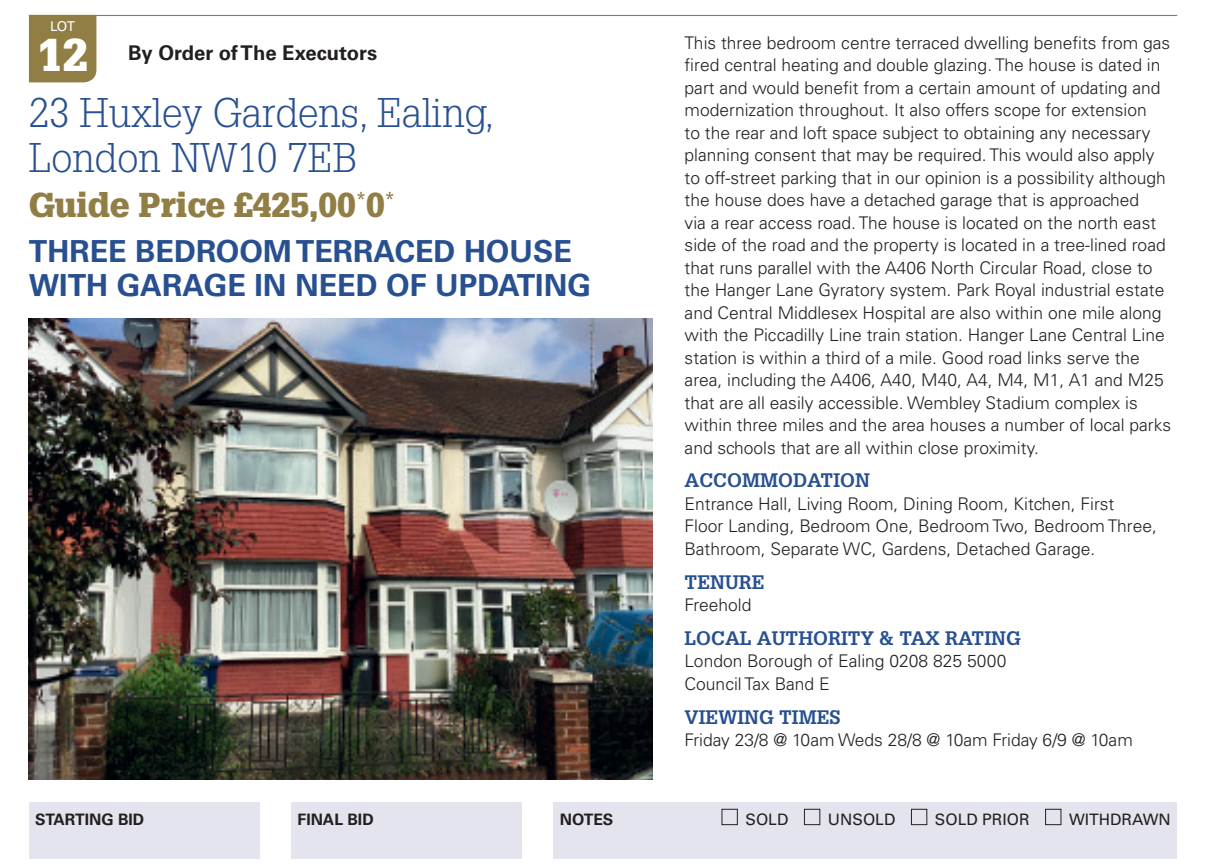
<style>
.page{position:relative;width:1208px;height:866px;background:#fff}
.page>*{position:absolute;margin:0;border:0;box-sizing:border-box;transform-origin:0 0}
.t1{font:900 45px "Glypha LT Std";color:#fff}
.t2{font:300 40.5px/45px "Glypha LT Std";color:#285091}
.t3{font:900 33.75px "Glypha LT Std";color:#917e45}
.t4{font:700 30.38px/33.8px "Univers LT Std";color:#285091}
.t5{font:700 20.25px "Univers LT Std";color:#231f20}
.t6{font:700 19.12px "Glypha LT Std";color:#285091}
.t7{font:300 17.55px/22.5px "Univers LT Std";color:#231f20}
.t8{font:15.75px "Univers LT Std";color:#231f20}
.t9{font:700 15.75px "Univers LT Std";color:#231f20}
.t10{font:13.5px "Univers LT Std";color:#fff}
</style>
<div class="page">
<hr style="left:29px;top:15px;width:1148px;height:1px;background:#917e45">
<div style="left:29px;top:802px;width:230px;height:57px;background:#e4e4ef"></div>
<div style="left:291px;top:802px;width:230px;height:57px;background:#e4e4ef"></div>
<div style="left:553px;top:802px;width:624px;height:57px;background:#e4e4ef"></div>
<div style="left:721px;top:809px;width:16px;height:16px;border:1px solid #231f20"></div>
<div style="left:804px;top:809px;width:16px;height:16px;border:1px solid #231f20"></div>
<div style="left:911px;top:809px;width:16px;height:16px;border:1px solid #231f20"></div>
<div style="left:1045px;top:809px;width:16px;height:16px;border:1px solid #231f20"></div>
<div style="left:29px;top:16px;width:67px;height:66px;background:#917e45"></div>
<img style="left:29px;top:319px;width:624px;height:461px">
<p class="t10" style="left:50px;top:18px;width:27px">LOT</p>
<h1 class="t1" style="left:38px;top:28px;width:52px">12</h1>
<p class="t5" style="left:128px;top:41px;width:250px">By Order of The Executors</p>
<h2 class="t2" style="left:29px;top:91px;width:467px">23 Huxley Gardens, Ealing,<br>London NW10 7EB</h2>
<h3 class="t3" style="left:29px;top:185px;width:367px">Guide Price £425,00<sup>*</sup>0<sup>*</sup></h3>
<h3 class="t4" style="left:29px;top:235px;width:563px">THREE BEDROOM TERRACED HOUSE<br>WITH GARAGE IN NEED OF UPDATING</h3>
<p class="t7" style="left:684px;top:31px;width:488px">This three bedroom centre terraced dwelling benefits from gas fired central heating and double glazing. The house is dated in part and would benefit from a certain amount of updating and modernization throughout. It also offers scope for extension<br>to the rear and loft space subject to obtaining any necessary planning consent that may be required. This would also apply to off-street parking that in our opinion is a possibility although the house does have a detached garage that is approached<br>via a rear access road. The house is located on the north east side of the road and the property is located in a tree-lined road that runs parallel with the A406 North Circular Road, close to the Hanger Lane Gyratory system. Park Royal industrial estate and Central Middlesex Hospital are also within one mile along with the Piccadilly Line train station. Hanger Lane Central Line station is within a third of a mile. Good road links serve the area, including the A406, A40, M40, A4, M4, M1, A1 and M25 that are all easily accessible. Wembley Stadium complex is within three miles and the area houses a number of local parks and schools that are all within close proximity.</p>
<p class="t6" style="left:684px;top:469px;width:187px">ACCOMMODATION</p>
<p class="t7" style="left:684px;top:492px;width:474px">Entrance Hall, Living Room, Dining Room, Kitchen, First<br>Floor Landing, Bedroom One, Bedroom Two, Bedroom Three,<br>Bathroom, Separate WC, Gardens, Detached Garage.</p>
<p class="t6" style="left:684px;top:570px;width:82px">TENURE</p>
<p class="t7" style="left:684px;top:594px;width:68px">Freehold</p>
<p class="t6" style="left:684px;top:626px;width:338px">LOCAL AUTHORITY &amp; TAX RATING</p>
<p class="t7" style="left:684px;top:650px;width:323px">London Borough of Ealing 0208 825 5000<br>Council Tax Band E</p>
<p class="t6" style="left:684px;top:705px;width:157px">VIEWING TIMES</p>
<p class="t7" style="left:684px;top:729px;width:450px">Friday 23/8 @ 10am Weds 28/8 @ 10am Friday 6/9 @ 10am</p>
<p class="t9" style="left:35px;top:810px;width:111px">STARTING BID</p>
<p class="t9" style="left:297px;top:810px;width:78px">FINAL BID</p>
<p class="t9" style="left:560px;top:810px;width:55px">NOTES</p>
<p class="t8" style="left:745px;top:810px;width:44px">SOLD</p>
<p class="t8" style="left:828px;top:810px;width:69px">UNSOLD</p>
<p class="t8" style="left:935px;top:810px;width:96px">SOLD PRIOR</p>
<p class="t8" style="left:1069px;top:810px;width:103px">WITHDRAWN</p>
</div>
